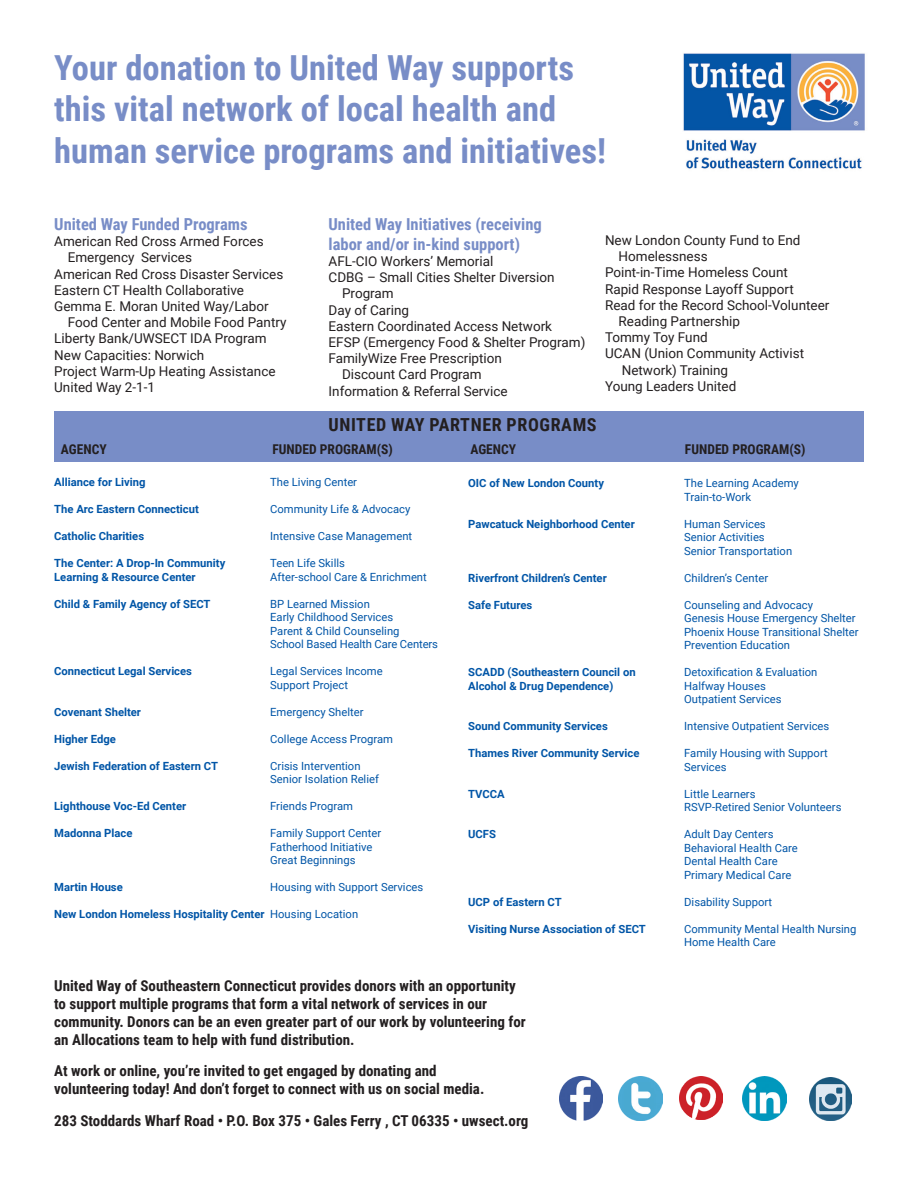
<style>
.page{position:relative;width:918px;height:1188px;background:#fff}
.page>*{position:absolute;margin:0;border:0;box-sizing:border-box;transform-origin:0 0}
.t1{font:700 34.5px/41.4px "Roboto Condensed";color:#788dc7}
.t2{font:700 18px "Roboto Condensed";letter-spacing:.035em;color:#231f20}
.t3{font:700 16.5px/19.8px "Roboto Condensed";color:#788dc7}
.t4{font:700 15px/18px "Roboto Condensed";color:#231f20}
.t5{font:13.5px/16.2px "Roboto";color:#231f20}
.t6{font:700 13.5px "Roboto Condensed";color:#231f20}
.t7{font:11.25px/13.5px "Roboto";color:#0155a7}
.t8{font:700 11.25px "Roboto";color:#0155a7}
.s1{font-weight:400}
</style>
<div class="page">
<img style="left:683px;top:53px;width:182px;height:116px">
<div style="left:54px;top:411px;width:810px;height:51px;background:#788dc7"></div>
<img style="left:559px;top:1077px;width:44px;height:43px">
<img style="left:619px;top:1077px;width:43px;height:43px">
<img style="left:680px;top:1077px;width:42px;height:43px">
<img style="left:743px;top:1077px;width:43px;height:43px">
<img style="left:809px;top:1078px;width:43px;height:42px">
<p class="t1" style="left:54px;top:46px;width:553px">Your donation to United Way supports this vital network of local health and human service programs and initiatives!</p>
<p class="t3" style="left:54px;top:214px;width:195px">United Way Funded Programs</p>
<p class="t5" style="left:68px;top:233px;width:197px;text-indent:-14px">American Red Cross Armed Forces<br>Emergency Services</p>
<p class="t5" style="left:54px;top:265px;width:231px">American Red Cross Disaster Services</p>
<p class="t5" style="left:54px;top:281px;width:191px">Eastern CT Health Collaborative</p>
<p class="t5" style="left:68px;top:298px;width:220px;text-indent:-14px">Gemma E. Moran United Way/Labor<br>Food Center and Mobile Food Pantry</p>
<p class="t5" style="left:54px;top:330px;width:214px">Liberty Bank/UWSECT IDA Program</p>
<p class="t5" style="left:54px;top:346px;width:151px">New Capacities: Norwich</p>
<p class="t5" style="left:54px;top:362px;width:223px">Project Warm-Up Heating Assistance</p>
<p class="t5" style="left:54px;top:379px;width:102px">United Way 2-1-1</p>
<p class="t3" style="left:329px;top:214px;width:215px">United Way Initiatives (receiving labor and/or in-kind support)</p>
<p class="t5" style="left:329px;top:253px;width:166px">AFL-CIO Workers’ Memorial</p>
<p class="t5" style="left:342px;top:269px;width:214px;text-indent:-14px">CDBG – Small Cities Shelter Diversion<br>Program</p>
<p class="t5" style="left:329px;top:301px;width:225px">Day of Caring<br>Eastern Coordinated Access Network</p>
<p class="t5" style="left:329px;top:334px;width:258px">EFSP (Emergency Food &amp; Shelter Program)</p>
<p class="t5" style="left:329px;top:350px;width:175px;text-align:center">FamilyWize Free Prescription<br>Discount Card Program</p>
<p class="t5" style="left:329px;top:382px;width:181px">Information &amp; Referral Service</p>
<p class="t2" style="left:328px;top:412px;width:270px">UNITED WAY PARTNER PROGRAMS</p>
<p class="t5" style="left:619px;top:232px;width:184px;text-indent:-14px">New London County Fund to End<br>Homelessness</p>
<p class="t5" style="left:605px;top:264px;width:184px">Point-in-Time Homeless Count</p>
<p class="t5" style="left:605px;top:280px;width:190px">Rapid Response Layoff Support</p>
<p class="t5" style="left:619px;top:296px;width:212px;text-indent:-14px">Read for the Record School-Volunteer<br>Reading Partnership</p>
<p class="t5" style="left:605px;top:329px;width:104px">Tommy Toy Fund</p>
<p class="t5" style="left:605px;top:345px;width:201px">UCAN (Union Community Activist</p>
<p class="t5" style="left:622px;top:361px;width:108px">Network) Training</p>
<p class="t5" style="left:605px;top:377px;width:133px">Young Leaders United</p>
<p class="t6" style="left:61px;top:440px;width:47px">AGENCY</p>
<p class="t6" style="left:272px;top:440px;width:122px">FUNDED PROGRAM(S)</p>
<p class="t6" style="left:470px;top:440px;width:47px">AGENCY</p>
<p class="t6" style="left:685px;top:440px;width:122px">FUNDED PROGRAM(S)</p>
<p class="t8" style="left:54px;top:474px;width:93px">Alliance for Living</p>
<p class="t7" style="left:270px;top:475px;width:88px">The Living Center</p>
<p class="t8" style="left:54px;top:501px;width:146px">The Arc Eastern Connecticut</p>
<p class="t7" style="left:270px;top:502px;width:142px">Community Life &amp; Advocacy</p>
<p class="t8" style="left:54px;top:528px;width:91px">Catholic Charities</p>
<p class="t7" style="left:270px;top:529px;width:144px">Intensive Case Management</p>
<p class="t8" style="left:54px;top:555px;width:173px">The Center: A Drop-In Community</p>
<p class="t7" style="left:270px;top:556px;width:76px">Teen Life Skills</p>
<p class="t8" style="left:54px;top:569px;width:143px">Learning &amp; Resource Center</p>
<p class="t7" style="left:270px;top:570px;width:158px">After-school Care &amp; Enrichment</p>
<p class="t8" style="left:54px;top:596px;width:158px">Child &amp; Family Agency of SECT</p>
<p class="t7" style="left:270px;top:597px;width:101px">BP Learned Mission</p>
<p class="t7" style="left:270px;top:610px;width:125px">Early Childhood Services</p>
<p class="t7" style="left:270px;top:624px;width:131px">Parent &amp; Child Counseling</p>
<p class="t7" style="left:270px;top:637px;width:169px">School Based Health Care Centers</p>
<p class="t8" style="left:54px;top:663px;width:139px">Connecticut Legal Services</p>
<p class="t7" style="left:270px;top:664px;width:114px">Legal Services Income<br>Support Project</p>
<p class="t8" style="left:54px;top:704px;width:88px">Covenant Shelter</p>
<p class="t7" style="left:270px;top:705px;width:95px">Emergency Shelter</p>
<p class="t8" style="left:54px;top:731px;width:63px">Higher Edge</p>
<p class="t7" style="left:270px;top:732px;width:124px">College Access Program</p>
<p class="t8" style="left:54px;top:758px;width:165px">Jewish Federation of Eastern CT</p>
<p class="t7" style="left:270px;top:759px;width:92px">Crisis Intervention</p>
<p class="t7" style="left:270px;top:772px;width:110px">Senior Isolation Relief</p>
<p class="t8" style="left:54px;top:798px;width:134px">Lighthouse Voc-Ed Center</p>
<p class="t7" style="left:270px;top:799px;width:84px">Friends Program</p>
<p class="t8" style="left:54px;top:825px;width:80px">Madonna Place</p>
<p class="t7" style="left:270px;top:826px;width:112px">Family Support Center</p>
<p class="t7" style="left:270px;top:840px;width:104px">Fatherhood Initiative<br>Great Beginnings</p>
<p class="t8" style="left:54px;top:879px;width:70px">Martin House</p>
<p class="t7" style="left:270px;top:880px;width:155px">Housing with Support Services</p>
<p class="t8" style="left:54px;top:906px;width:305px">New London Homeless Hospitality Center <span class="s1">Housing Location</span></p>
<p class="t8" style="left:468px;top:476px;width:137px">OIC of New London County</p>
<p class="t7" style="left:684px;top:476px;width:116px">The Learning Academy<br>Train-to-Work</p>
<p class="t8" style="left:468px;top:516px;width:168px">Pawcatuck Neighborhood Center</p>
<p class="t7" style="left:684px;top:517px;width:83px">Human Services</p>
<p class="t7" style="left:684px;top:530px;width:82px">Senior Activities</p>
<p class="t7" style="left:684px;top:544px;width:110px">Senior Transportation</p>
<p class="t8" style="left:468px;top:570px;width:140px">Riverfront Children’s Center</p>
<p class="t7" style="left:684px;top:571px;width:85px">Children’s Center</p>
<p class="t8" style="left:468px;top:597px;width:66px">Safe Futures</p>
<p class="t7" style="left:684px;top:598px;width:130px">Counseling and Advocacy</p>
<p class="t7" style="left:684px;top:611px;width:173px">Genesis House Emergency Shelter</p>
<p class="t7" style="left:684px;top:625px;width:176px">Phoenix House Transitional Shelter</p>
<p class="t7" style="left:684px;top:638px;width:107px">Prevention Education</p>
<p class="t8" style="left:468px;top:665px;width:169px">SCADD (Southeastern Council on</p>
<p class="t7" style="left:684px;top:665px;width:135px">Detoxification &amp; Evaluation</p>
<p class="t8" style="left:468px;top:678px;width:147px">Alcohol &amp; Drug Dependence)</p>
<p class="t7" style="left:684px;top:679px;width:83px">Halfway Houses</p>
<p class="t7" style="left:684px;top:692px;width:99px">Outpatient Services</p>
<p class="t8" style="left:468px;top:719px;width:141px">Sound Community Services</p>
<p class="t7" style="left:684px;top:719px;width:147px">Intensive Outpatient Services</p>
<p class="t8" style="left:468px;top:746px;width:173px">Thames River Community Service</p>
<p class="t7" style="left:684px;top:746px;width:145px">Family Housing with Support<br>Services</p>
<p class="t8" style="left:468px;top:786px;width:38px">TVCCA</p>
<p class="t7" style="left:684px;top:787px;width:73px">Little Learners</p>
<p class="t7" style="left:684px;top:800px;width:159px">RSVP-Retired Senior Volunteers</p>
<p class="t8" style="left:468px;top:827px;width:29px">UCFS</p>
<p class="t7" style="left:684px;top:827px;width:91px">Adult Day Centers</p>
<p class="t7" style="left:684px;top:841px;width:115px">Behavioral Health Care</p>
<p class="t7" style="left:684px;top:854px;width:95px">Dental Health Care</p>
<p class="t7" style="left:684px;top:868px;width:109px">Primary Medical Care</p>
<p class="t8" style="left:468px;top:894px;width:95px">UCP of Eastern CT</p>
<p class="t7" style="left:684px;top:895px;width:89px">Disability Support</p>
<p class="t8" style="left:468px;top:921px;width:179px">Visiting Nurse Association of SECT</p>
<p class="t7" style="left:684px;top:922px;width:174px">Community Mental Health Nursing</p>
<p class="t7" style="left:684px;top:935px;width:93px">Home Health Care</p>
<p class="t4" style="left:54px;top:976px;width:473px">United Way of Southeastern Connecticut provides donors with an opportunity to support multiple programs that form a vital network of services in our community. Donors can be an even greater part of our work by volunteering for an Allocations team to help with fund distribution.</p>
<p class="t4" style="left:54px;top:1061px;width:432px">At work or online, you’re invited to get engaged by donating and volunteering today! And don’t forget to connect with us on social media.</p>
<p class="t4" style="left:54px;top:1111px;width:476px">283 Stoddards Wharf Road • P.O. Box 375 • Gales Ferry , CT 06335 • uwsect.org</p>
</div>
